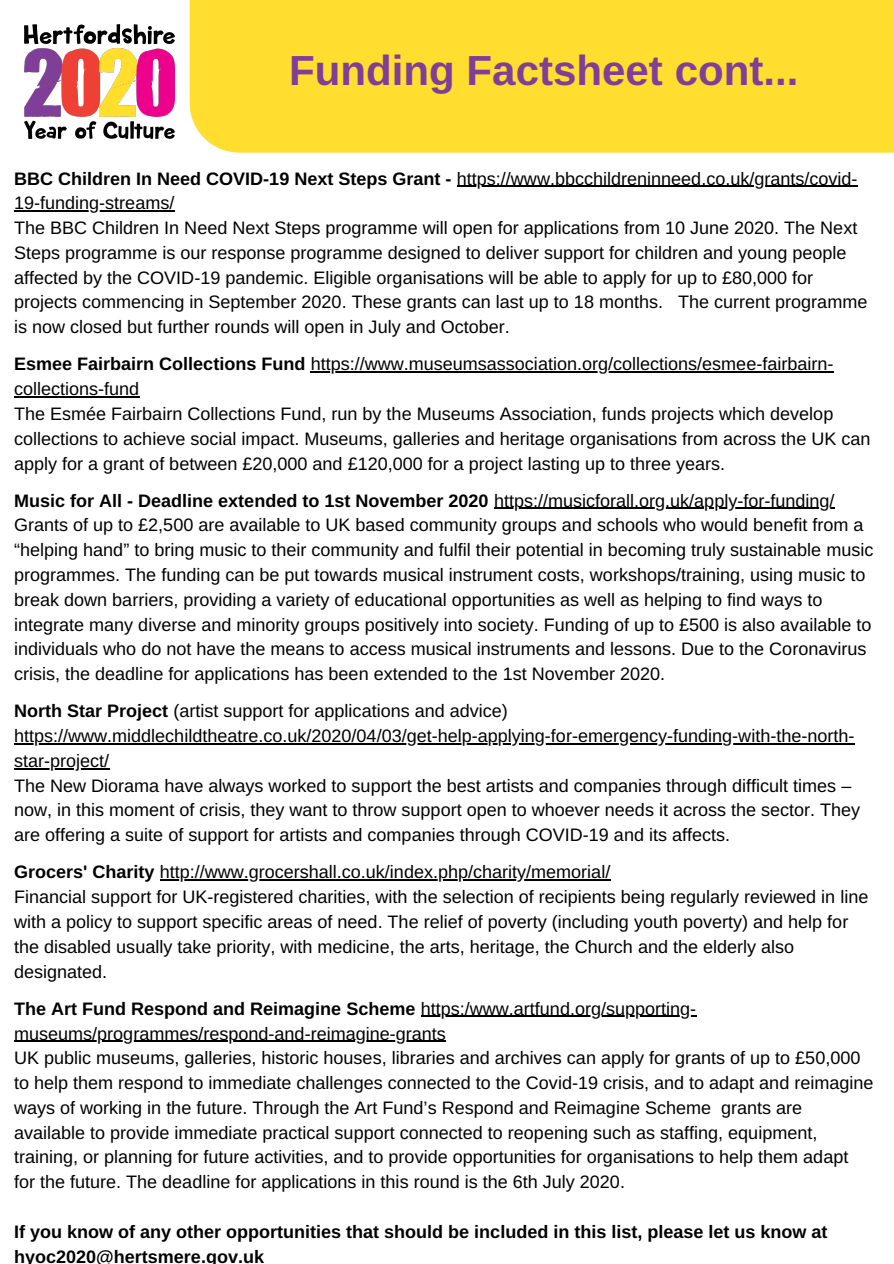
<style>
.page{position:relative;width:894px;height:1264px;background:#fff}
.page>*{position:absolute;margin:0;border:0;box-sizing:border-box;transform-origin:0 0}
.t1{font:700 42px "Arimo";color:#7f3f98}
.t2{font:18px/24.8px "Arimo";color:#000}
.t3{font:700 18px/24.8px "Arimo";color:#000}
.s1{font-weight:700}
</style>
<div class="page">
<hr style="left:457px;top:186px;width:400px;height:1px;background:#000">
<hr style="left:14px;top:210px;width:160px;height:1px;background:#000">
<hr style="left:310px;top:371px;width:523px;height:1px;background:#000">
<hr style="left:14px;top:396px;width:125px;height:1px;background:#000">
<hr style="left:494px;top:508px;width:340px;height:1px;background:#000">
<hr style="left:14px;top:743px;width:840px;height:1px;background:#000">
<hr style="left:14px;top:768px;width:95px;height:1px;background:#000">
<hr style="left:160px;top:879px;width:450px;height:1px;background:#000">
<hr style="left:420px;top:1015px;width:276px;height:1px;background:#000">
<hr style="left:14px;top:1040px;width:432px;height:1px;background:#000">
<div style="left:189px;top:0;width:704px;height:153px;background:#ffde2f"></div>
<img style="left:25px;top:25px;width:149px;height:114px">
<h1 class="t1" style="left:289px;top:47px;width:510px">Funding Factsheet cont...</h1>
<p class="t2" style="left:14px;top:166px;width:854px"><span class="s1">BBC Children In Need COVID-19 Next Steps Grant -</span> https://www.bbcchildreninneed.co.uk/grants/covid-19-funding-streams/<br>The BBC Children In Need Next Steps programme will open for applications from 10 June 2020. The Next Steps programme is our response programme designed to deliver support for children and young people affected by the COVID-19 pandemic. Eligible organisations will be able to apply for up to £80,000 for projects commencing in September 2020. These grants can last up to 18 months. The current programme is now closed but further rounds will open in July and October.</p>
<p class="t2" style="left:14px;top:352px;width:857px"><span class="s1">Esmee Fairbairn Collections Fund</span> https://www.museumsassociation.org/collections/esmee-fairbairn&shy;collections-fund<br>The Esmée Fairbairn Collections Fund, run by the Museums Association, funds projects which develop collections to achieve social impact. Museums, galleries and heritage organisations from across the UK can apply for a grant of between £20,000 and £120,000 for a project lasting up to three years.</p>
<p class="t2" style="left:14px;top:488px;width:860px"><span class="s1">Music for All - Deadline extended to 1st November 2020</span> https://musicforall.org.uk/apply-for-funding/ Grants of up to £2,500 are available to UK based community groups and schools who would benefit from a “helping hand” to bring music to their community and fulfil their potential in becoming truly sustainable music programmes. The funding can be put towards musical instrument costs, workshops/training, using music to break down barriers, providing a variety of educational opportunities as well as helping to find ways to integrate many diverse and minority groups positively into society. Funding of up to £500 is also available to individuals who do not have the means to access musical instruments and lessons. Due to the Coronavirus crisis, the deadline for applications has been extended to the 1st November 2020.</p>
<p class="t2" style="left:14px;top:698px;width:847px"><span class="s1">North Star Project</span> (artist support for applications and advice) https://www.middlechildtheatre.co.uk/2020/04/03/get-help-applying-for-emergency-funding-with-the-north&shy;star-project/<br>The New Diorama have always worked to support the best artists and companies through difficult times – now, in this moment of crisis, they want to throw support open to whoever needs it across the sector. They are offering a suite of support for artists and companies through COVID-19 and its affects.</p>
<p class="t2" style="left:14px;top:859px;width:855px"><span class="s1">Grocers' Charity</span> http://www.grocershall.co.uk/index.php/charity/memorial/<br>Financial support for UK-registered charities, with the selection of recipients being regularly reviewed in line with a policy to support specific areas of need. The relief of poverty (including youth poverty) and help for the disabled usually take priority, with medicine, the arts, heritage, the Church and the elderly also designated.</p>
<p class="t2" style="left:14px;top:996px;width:860px"><span class="s1">The Art Fund Respond and Reimagine Scheme</span> https:/www.artfund.org/supporting&shy;museums/programmes/respond-and-reimagine-grants<br>UK public museums, galleries, historic houses, libraries and archives can apply for grants of up to £50,000 to help them respond to immediate challenges connected to the Covid-19 crisis, and to adapt and reimagine ways of working in the future. Through the Art Fund’s Respond and Reimagine Scheme grants are available to provide immediate practical support connected to reopening such as staffing, equipment, training, or planning for future activities, and to provide opportunities for organisations to help them adapt for the future. The deadline for applications in this round is the 6th July 2020.</p>
<p class="t3" style="left:14px;top:1219px;width:814px">If you know of any other opportunities that should be included in this list, please let us know at hyoc2020@hertsmere.gov.uk</p>
</div>
